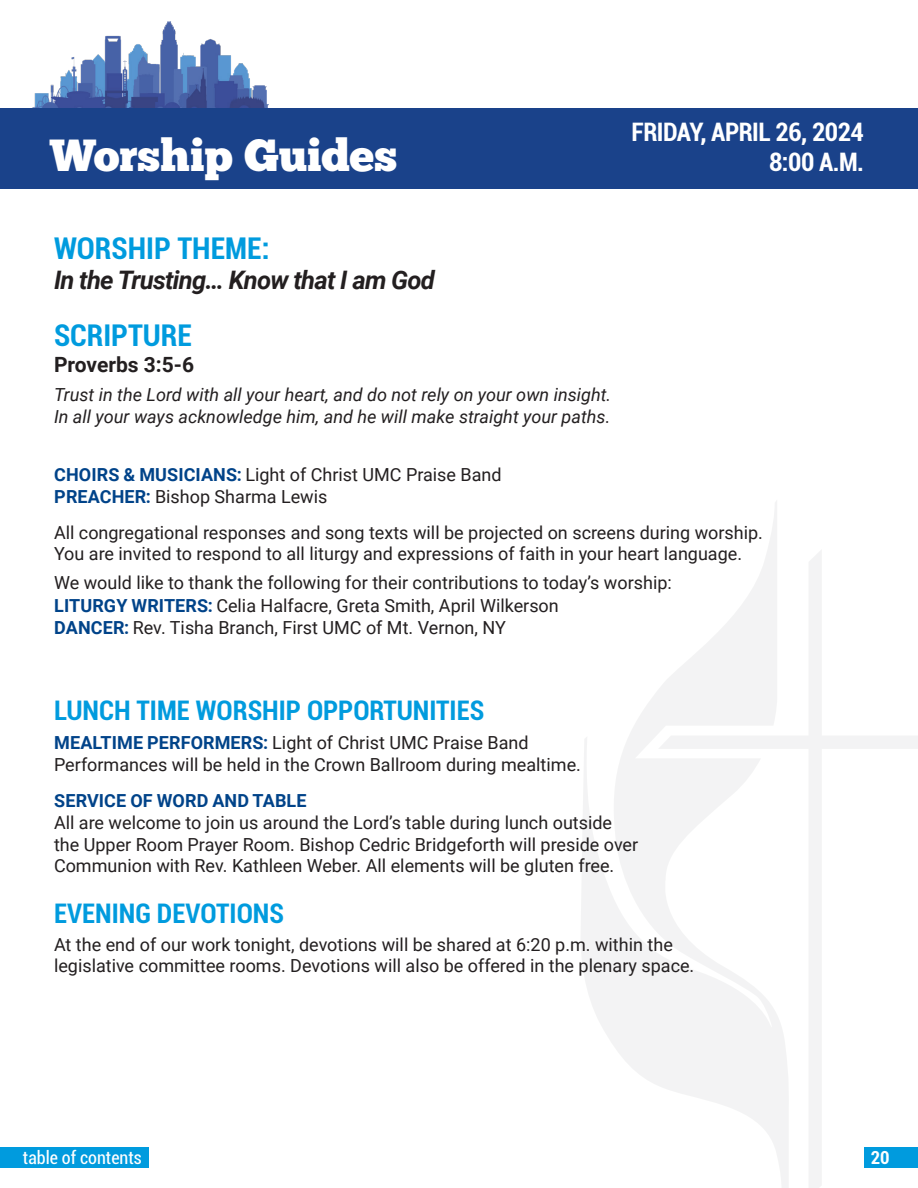
<style>
.page{position:relative;width:918px;height:1188px;background:#fff}
.page>*{position:absolute;margin:0;border:0;box-sizing:border-box;transform-origin:0 0}
.t1{font:45px "Chunk Five";letter-spacing:-.005em;color:#fff}
.WORSHIP{font:700 condensed 30px "Roboto";color:#009bde}
.Scripture{font:700 condensed 30px "Roboto";color:#009bde}
.Lunch__service_evening{font:700 condensed 27px "Roboto";color:#009bde}
.THEME{font:italic 700 25.5px "Roboto";letter-spacing:-.03em;color:#231f20}
.TIME_DATE{font:700 condensed 25.5px "Roboto";letter-spacing:-.02em;color:#fff}
.scripture2{font:700 21px "Roboto";color:#231f20}
.perform{font:18px "Roboto";color:#231f20}
.text{font:18px/21.6px "Roboto";color:#231f20}
.responses{font:18px/21.6px "Roboto";color:#231f20}
.Text-ital{font:italic 18px "Roboto";color:#231f20}
.service_of{font:700 18px "Roboto";letter-spacing:.005em;color:#004389}
.t2{font:condensed 18px "Roboto";color:#fff}
.t3{font:700 condensed 18px "Roboto";color:#fff}
.s1{font-weight:700;color:#004389}
</style>
<div class="page">
<img style="left:32px;top:21px;width:236px;height:87px">
<div style="left:0;top:108px;width:918px;height:81px;background:#1a428a"></div>
<svg style="left:790px;top:551px;width:128px;height:637px"></svg>
<svg style="left:581px;top:501px;width:209px;height:687px"></svg>
<div style="left:864px;top:1148px;width:54px;height:20px;background:#009bde"></div>
<div style="left:0;top:1148px;width:148px;height:20px;background:#009bde"></div>
<h1 class="t1" style="left:50px;top:127px;width:349px">Worship Guides</h1>
<p class="WORSHIP" style="left:54px;top:227px;width:217px">WORSHIP THEME:</p>
<p class="THEME" style="left:54px;top:262px;width:382px">In the Trusting… Know that I am God</p>
<p class="Scripture" style="left:54px;top:315px;width:139px">SCRIPTURE</p>
<p class="scripture2" style="left:54px;top:349px;width:142px">Proverbs 3:5-6</p>
<p class="Text-ital" style="left:54px;top:382px;width:559px">Trust in the Lord with all your heart, and do not rely on your own insight.</p>
<p class="Text-ital" style="left:54px;top:404px;width:558px">In all your ways acknowledge him, and he will make straight your paths.</p>
<p class="TIME_DATE" style="left:631px;top:114px;width:234px">FRIDAY, APRIL 26, 2024</p>
<p class="TIME_DATE" style="left:769px;top:144px;width:96px">8:00 A.M.</p>
<p class="perform" style="left:54px;top:462px;width:449px"><span class="s1">CHOIRS &amp; MUSICIANS:</span> Light of Christ UMC Praise Band</p>
<p class="perform" style="left:54px;top:484px;width:275px"><span class="s1">PREACHER:</span> Bishop Sharma Lewis</p>
<p class="responses" style="left:54px;top:521px;width:711px">All congregational responses and song texts will be projected on screens during worship.<br>You are invited to respond to all liturgy and expressions of faith in your heart language.</p>
<p class="perform" style="left:54px;top:570px;width:619px">We would like to thank the following for their contributions to today’s worship:</p>
<p class="perform" style="left:54px;top:593px;width:506px"><span class="s1">LITURGY WRITERS:</span> Celia Halfacre, Greta Smith, April Wilkerson</p>
<p class="perform" style="left:54px;top:615px;width:453px"><span class="s1">DANCER:</span> Rev. Tisha Branch, First UMC of Mt. Vernon, NY</p>
<p class="Lunch__service_evening" style="left:54px;top:691px;width:432px">LUNCH TIME WORSHIP OPPORTUNITIES</p>
<p class="perform" style="left:54px;top:730px;width:476px"><span class="s1">MEALTIME PERFORMERS:</span> Light of Christ UMC Praise Band</p>
<p class="perform" style="left:54px;top:752px;width:528px">Performances will be held in the Crown Ballroom during mealtime.</p>
<p class="service_of" style="left:54px;top:788px;width:254px">SERVICE OF WORD AND TABLE</p>
<p class="text" style="left:54px;top:811px;width:586px">All are welcome to join us around the Lord’s table during lunch outside the Upper Room Prayer Room. Bishop Cedric Bridgeforth will preside over<br>Communion with Rev. Kathleen Weber. All elements will be gluten free.</p>
<p class="Lunch__service_evening" style="left:54px;top:894px;width:232px">EVENING DEVOTIONS</p>
<p class="text" style="left:54px;top:933px;width:642px">At the end of our work tonight, devotions will be shared at 6:20 p.m. within the legislative committee rooms. Devotions will also be offered in the plenary space.</p>
<p class="t2" style="left:23px;top:1145px;width:120px">table of contents</p>
<p class="t3" style="left:871px;top:1145px;width:20px">20</p>
</div>
